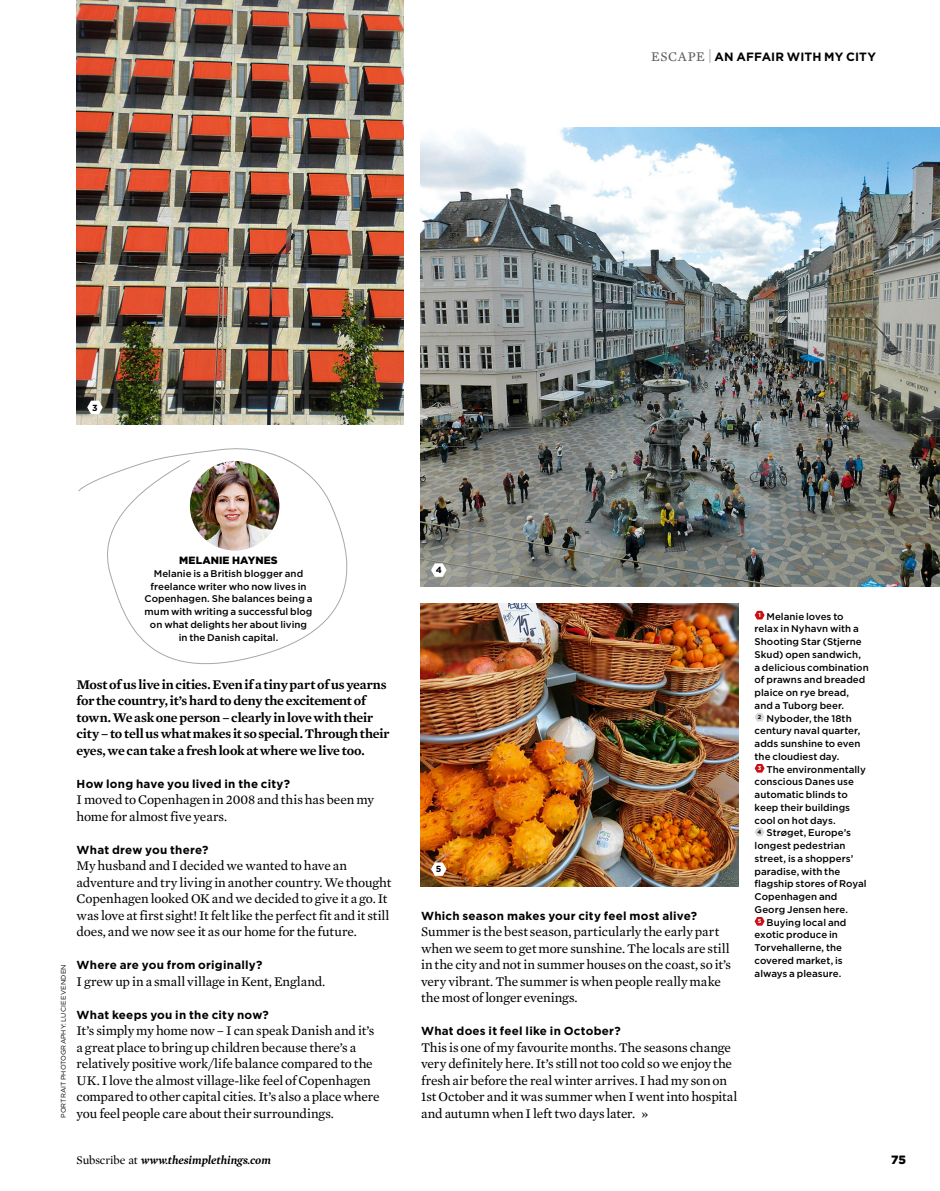
<style>
.page{position:relative;width:940px;height:1191px;background:#fff}
.page>*{position:absolute;margin:0;border:0;box-sizing:border-box;transform-origin:0 0}
.t1{font:13.5px/16.5px "Mercury Text G2";letter-spacing:-.01em;color:#000}
.t2{font:600 13.5px/16.5px "Mercury Text G2";letter-spacing:-.015em;color:#000}
.t3{font:italic 700 12px "Mercury Display";color:#000}
.t4{font:700 12px "Gotham";letter-spacing:.01em;color:#000}
.t5{font:900 12px "Gotham";color:#000}
.t6{font:700 11.7px "Gotham";letter-spacing:.02em;color:#000}
.t7{font:900 10.5px "Gotham";letter-spacing:.01em;color:#000}
.t8{font:500 9.75px/12.8px "Gotham";color:#000;text-align:center}
.t9{font:700 8.85px "Gotham";color:#000}
.t10{font:6.75px "Gotham";letter-spacing:.02em;color:#000}
.s1{font-family:"Mercury Text G2";font-weight:400;font-size:13.5px;color:#5e5e60}
.s2{font-weight:100;font-size:15px}
.s3{font-weight:400;font-style:normal}
</style>
<div class="page">
<img style="left:420px;top:128px;width:520px;height:459px">
<img style="left:77px;top:0;width:327px;height:425px">
<img style="left:420px;top:603px;width:318px;height:283px">
<svg style="left:754px;top:611px;width:10px;height:8px"></svg>
<svg style="left:755px;top:713px;width:9px;height:8px"></svg>
<svg style="left:754px;top:764px;width:10px;height:8px"></svg>
<svg style="left:755px;top:827px;width:9px;height:9px"></svg>
<svg style="left:754px;top:917px;width:10px;height:8px"></svg>
<svg style="left:78px;top:448px;width:270px;height:217px"></svg>
<img style="left:190px;top:461px;width:89px;height:89px;border-radius:45px">
<svg style="left:87px;top:400px;width:16px;height:14px"></svg>
<svg style="left:431px;top:862px;width:15px;height:14px"></svg>
<svg style="left:431px;top:563px;width:15px;height:14px"></svg>
<p class="t4" style="left:651px;top:49px;width:226px"><span class="s1">escape</span> <span class="s2">|</span> an affair with my city</p>
<p class="t9" style="left:92px;top:402px;width:7px">3</p>
<p class="t7" style="left:179px;top:554px;width:100px">MELANIE HAYNES</p>
<p class="t8" style="left:145px;top:567px;width:169px">Melanie is a British blogger and freelance writer who now lives in<br>Copenhagen. She balances being a mum with writing a successful blog on what delights her about living in the Danish capital.</p>
<p class="t10" style="left:60px;top:1118px;width:154px;rotate:-90deg">portrait Ph otography: Lucie Even den</p>
<p class="t2" style="left:77px;top:676px;width:314px">Most of us live in cities. Even if a tiny part of us yearns for the country, it’s hard to deny the excitement of town. We ask one person – clearly in love with their city – to tell us what makes it so special. Through their eyes, we can take a fresh look at where we live too.</p>
<p class="t6" style="left:77px;top:777px;width:215px">How long have you lived in the city?</p>
<p class="t1" style="left:77px;top:791px;width:299px">I moved to Copenhagen in 2008 and this has been my home for almost five years.</p>
<p class="t6" style="left:77px;top:843px;width:133px">What drew you there?</p>
<p class="t1" style="left:77px;top:857px;width:316px">My husband and I decided we wanted to have an adventure and try living in another country. We thought Copenhagen looked OK and we decided to give it a go. It was love at first sight! It felt like the perfect fit and it still does, and we now see it as our home for the future.</p>
<p class="t6" style="left:77px;top:958px;width:187px">Where are you from originally?</p>
<p class="t1" style="left:77px;top:973px;width:250px">I grew up in a small village in Kent, England.</p>
<p class="t6" style="left:77px;top:1008px;width:194px">What keeps you in the city now?</p>
<p class="t1" style="left:77px;top:1022px;width:304px">It’s simply my home now – I can speak Danish and it’s a great place to bring up children because there’s a relatively positive work/life balance compared to the UK. I love the almost village-like feel of Copenhagen compared to other capital cities. It’s also a place where you feel people care about their surroundings.</p>
<p class="t9" style="left:436px;top:565px;width:8px">4</p>
<p class="t9" style="left:436px;top:864px;width:7px">5</p>
<p class="t6" style="left:421px;top:909px;width:277px">Which season makes your city feel most alive?</p>
<p class="t1" style="left:421px;top:923px;width:312px">Summer is the best season, particularly the early part when we seem to get more sunshine. The locals are still in the city and not in summer houses on the coast, so it’s very vibrant. The summer is when people really make the most of longer evenings.</p>
<p class="t6" style="left:421px;top:1024px;width:201px">What does it feel like in October?</p>
<p class="t1" style="left:421px;top:1039px;width:318px">This is one of my favourite months. The seasons change very definitely here. It’s still not too cold so we enjoy the fresh air before the real winter arrives. I had my son on 1st October and it was summer when I went into hospital and autumn when I left two days later.</p>
<p class="t1" style="left:641px;top:1105px;width:8px">»</p>
<p class="t8" style="left:758px;top:609px;width:87px"><sup>1</sup> Melanie loves to</p>
<p class="t8" style="left:754px;top:622px;width:106px">relax in Nyhavn with a</p>
<p class="t8" style="left:754px;top:635px;width:109px">Shooting Star (Stjerne</p>
<p class="t8" style="left:754px;top:648px;width:108px">Skud) open sandwich,</p>
<p class="t8" style="left:754px;top:660px;width:116px">a delicious combination</p>
<p class="t8" style="left:754px;top:673px;width:112px">of prawns and breaded</p>
<p class="t8" style="left:754px;top:686px;width:96px">plaice on rye bread,</p>
<p class="t8" style="left:754px;top:699px;width:91px">and a Tuborg beer.</p>
<p class="t8" style="left:758px;top:711px;width:95px"><sup>2</sup> Nyboder, the 18th</p>
<p class="t8" style="left:754px;top:724px;width:107px">century naval quarter,</p>
<p class="t8" style="left:754px;top:737px;width:107px">adds sunshine to even</p>
<p class="t8" style="left:754px;top:750px;width:86px">the cloudiest day.</p>
<p class="t8" style="left:758px;top:762px;width:109px"><sup>3</sup> The environmentally</p>
<p class="t8" style="left:754px;top:775px;width:101px">conscious Danes use</p>
<p class="t8" style="left:754px;top:788px;width:95px">automatic blinds to</p>
<p class="t8" style="left:754px;top:801px;width:97px">keep their buildings</p>
<p class="t8" style="left:754px;top:813px;width:83px">cool on hot days.</p>
<p class="t8" style="left:757px;top:826px;width:95px"><sup>4</sup> Strøget, Europe’s</p>
<p class="t8" style="left:754px;top:839px;width:92px">longest pedestrian</p>
<p class="t8" style="left:754px;top:852px;width:100px">street, is a shoppers’</p>
<p class="t8" style="left:754px;top:864px;width:87px">paradise, with the</p>
<p class="t8" style="left:754px;top:877px;width:114px">flagship stores of Royal</p>
<p class="t8" style="left:754px;top:890px;width:84px">Copenhagen and</p>
<p class="t8" style="left:754px;top:903px;width:95px">Georg Jensen here.</p>
<p class="t8" style="left:758px;top:915px;width:90px"><sup>5</sup> Buying local and</p>
<p class="t8" style="left:754px;top:928px;width:85px">exotic produce in</p>
<p class="t8" style="left:754px;top:941px;width:89px">Torvehallerne, the</p>
<p class="t8" style="left:754px;top:954px;width:90px">covered market, is</p>
<p class="t8" style="left:754px;top:966px;width:88px">always a pleasure.</p>
<p class="t3" style="left:77px;top:1152px;width:196px"><span class="s3">Subscribe at</span> www.thesimplethings.com</p>
<p class="t5" style="left:891px;top:1153px;width:16px">75</p>
</div>
